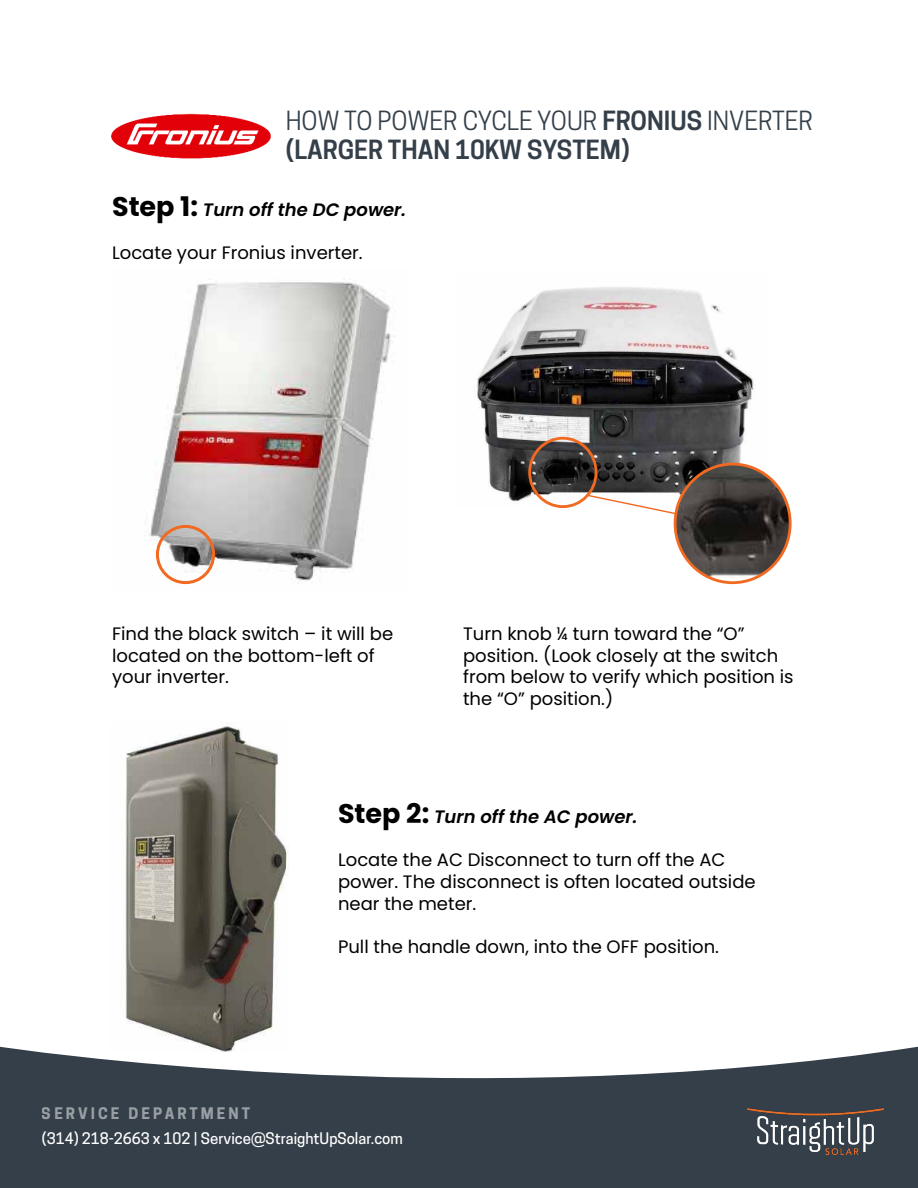
<style>
.page{position:relative;width:918px;height:1188px;background:#fff}
.page>*{position:absolute;margin:0;border:0;box-sizing:border-box;transform-origin:0 0}
.t1{font:600 24.9px/29.8px "Cooper Hewitt";color:#343f49}
.t2{font:18px/21.6px "Poppins";color:#000}
.t3{font:italic 600 18px "Poppins";color:#000}
.t4{font:500 15px "Cooper Hewitt";color:#fff}
.t5{font:700 15px "Cooper Hewitt";letter-spacing:.2em;color:#fff}
.s1{font-weight:400}
.s2{font-weight:700;font-style:normal;font-size:27px}
.s3{font-family:"Poppins";font-weight:400}
</style>
<div class="page">
<svg style="left:0;top:1047px;width:918px;height:141px;background:#525b64"></svg>
<img style="left:747px;top:1109px;width:137px;height:45px">
<img style="left:145px;top:279px;width:249px;height:306px">
<img style="left:477px;top:287px;width:277px;height:219px">
<img style="left:675px;top:464px;width:114px;height:119px">
<div style="left:674px;top:463px;width:118px;height:121px;border:3px solid #f26921;border-radius:50%"></div>
<div style="left:156px;top:525px;width:59px;height:59px;border:3px solid #f26921;border-radius:50%"></div>
<div style="left:528px;top:437px;width:69px;height:71px;border:3px solid #f26921;border-radius:50%"></div>
<svg style="left:585px;top:493px;width:92px;height:22px"></svg>
<img style="left:111px;top:113px;width:160px;height:46px">
<img style="left:109px;top:722px;width:179px;height:330px">
<h1 class="t1" style="left:286px;top:105px;width:529px"><span class="s1">HOW TO POWER CYCLE YOUR</span> FRONIUS <span class="s1">INVERTER </span>(LARGER THAN 10KW SYSTEM)</h1>
<p class="t3" style="left:112px;top:199px;width:296px"><span class="s2">Step 1:</span> Turn off the DC power.</p>
<p class="t2" style="left:112px;top:242px;width:252px">Locate your Fronius inverter.</p>
<p class="t2" style="left:112px;top:623px;width:283px">Find the black switch – it will be located on the bottom-left of your inverter.</p>
<p class="t2" style="left:463px;top:623px;width:332px">Turn knob ¼ turn toward the “O” position. (Look closely at the switch from below to verify which position is the “O” position.)</p>
<p class="t5" style="left:42px;top:1105px;width:210px">SERVICE DEPARTMENT</p>
<p class="t3" style="left:338px;top:806px;width:301px"><span class="s2">Step 2:</span> Turn off the AC power.</p>
<p class="t2" style="left:338px;top:849px;width:419px">Locate the AC Disconnect to turn off the AC power. The disconnect is often located outside near the meter.</p>
<p class="t2" style="left:338px;top:936px;width:383px">Pull the handle down, into the OFF position.</p>
<p class="t4" style="left:42px;top:1130px;width:363px">(314) 218-2663 x 102 <span class="s3">|</span> Service@StraightUpSolar.com</p>
</div>
